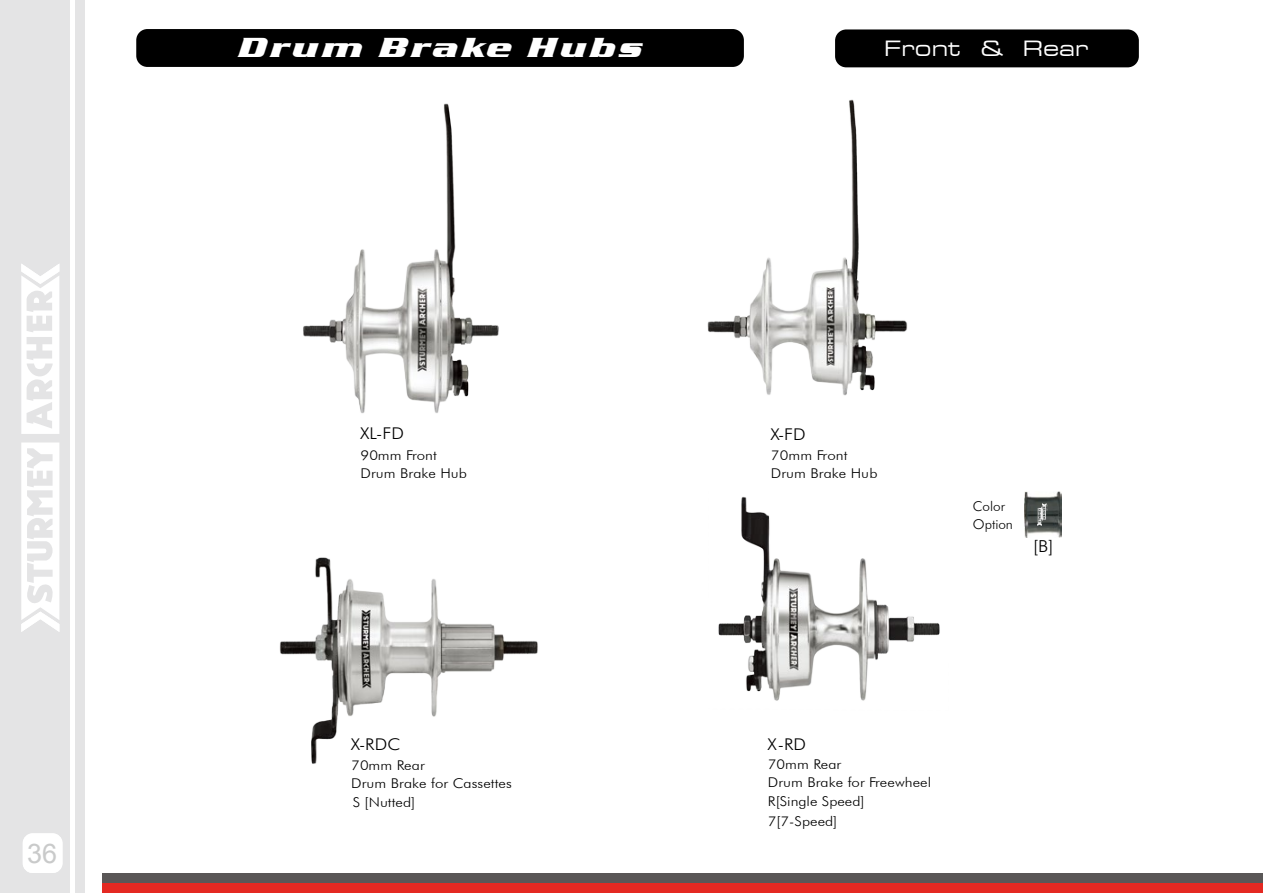
<style>
.page{position:relative;width:1263px;height:893px;background:#fff}
.page>*{position:absolute;margin:0;border:0;box-sizing:border-box;transform-origin:0 0}
.t1{font:italic 700 28.5px "Serpentine D";letter-spacing:.1em;color:#fff;scale:1.25 1}
.t2{font:27px "Arial";color:#c9caca}
.t3{font:expanded 21px "Square 721 BT";color:#fff}
.t4{font:300 16.5px "Futura BT";color:#000;scale:1.11 1}
.t5{font:300 16.2px "Futura BT";color:#000;scale:1.11 1}
.t6{font:300 13.5px/18px "Futura BT";color:#000;scale:1.11 1}
.t7{font:300 13.5px/18px "Futura BT";color:#000}
</style>
<div class="page">
<img style="left:303px;top:103px;width:196px;height:311px">
<img style="left:707px;top:99px;width:201px;height:297px">
<div style="left:136px;top:29px;width:608px;height:38px;background:#000;border-radius:11px"></div>
<div style="left:835px;top:29px;width:304px;height:38px;background:#000;border-radius:11px"></div>
<div style="left:0;top:0;width:69px;height:893px;background:#e4e4e5"></div>
<div style="left:75px;top:0;width:9px;height:893px;background:#e4e4e5"></div>
<div style="left:102px;top:882px;width:1161px;height:11px;background:#e42922"></div>
<div style="left:102px;top:873px;width:1161px;height:9px;background:#5a5757"></div>
<img style="left:279px;top:557px;width:259px;height:207px">
<img style="left:1024px;top:492px;width:37px;height:45px">
<svg style="left:1037px;top:503px;width:10px;height:23px"></svg>
<svg style="left:21px;top:442px;width:38px;height:190px"></svg>
<svg style="left:21px;top:264px;width:38px;height:170px"></svg>
<img style="left:718px;top:496px;width:222px;height:205px">
<svg style="left:23px;top:833px;width:40px;height:40px"></svg>
<div style="left:23px;top:833px;width:39px;height:40px;background:#fff;border-radius:10px"></div>
<h2 class="t2" style="left:27px;top:836px;width:32px">36</h2>
<h1 class="t1" style="left:238px;top:32px;width:325px">Drum Brake Hubs</h1>
<h3 class="t3" style="left:884px;top:36px;width:206px">Front &amp; Rear</h3>
<p class="t5" style="left:361px;top:423px;width:41px">XL-FD</p>
<p class="t5" style="left:771px;top:425px;width:33px">X-FD</p>
<p class="t6" style="left:360px;top:446px;width:97px">90mm Front<br>Drum Brake Hub</p>
<p class="t6" style="left:771px;top:446px;width:97px">70mm Front<br>Drum Brake Hub</p>
<p class="t7" style="left:973px;top:497px;width:42px">Color<br>Option</p>
<p class="t4" style="left:1033px;top:537px;width:20px">[B]</p>
<p class="t5" style="left:351px;top:735px;width:46px">X-RDC</p>
<p class="t6" style="left:351px;top:756px;width:146px">70mm Rear<br>Drum Brake for Cassettes</p>
<p class="t6" style="left:353px;top:793px;width:58px">S [Nutted]</p>
<p class="t5" style="left:768px;top:735px;width:36px">X-RD</p>
<p class="t6" style="left:768px;top:755px;width:149px">70mm Rear<br>Drum Brake for Freewheel</p>
<p class="t6" style="left:768px;top:791px;width:89px;line-height:20px">R[Single Speed]<br>7[7-Speed]</p>
</div>
